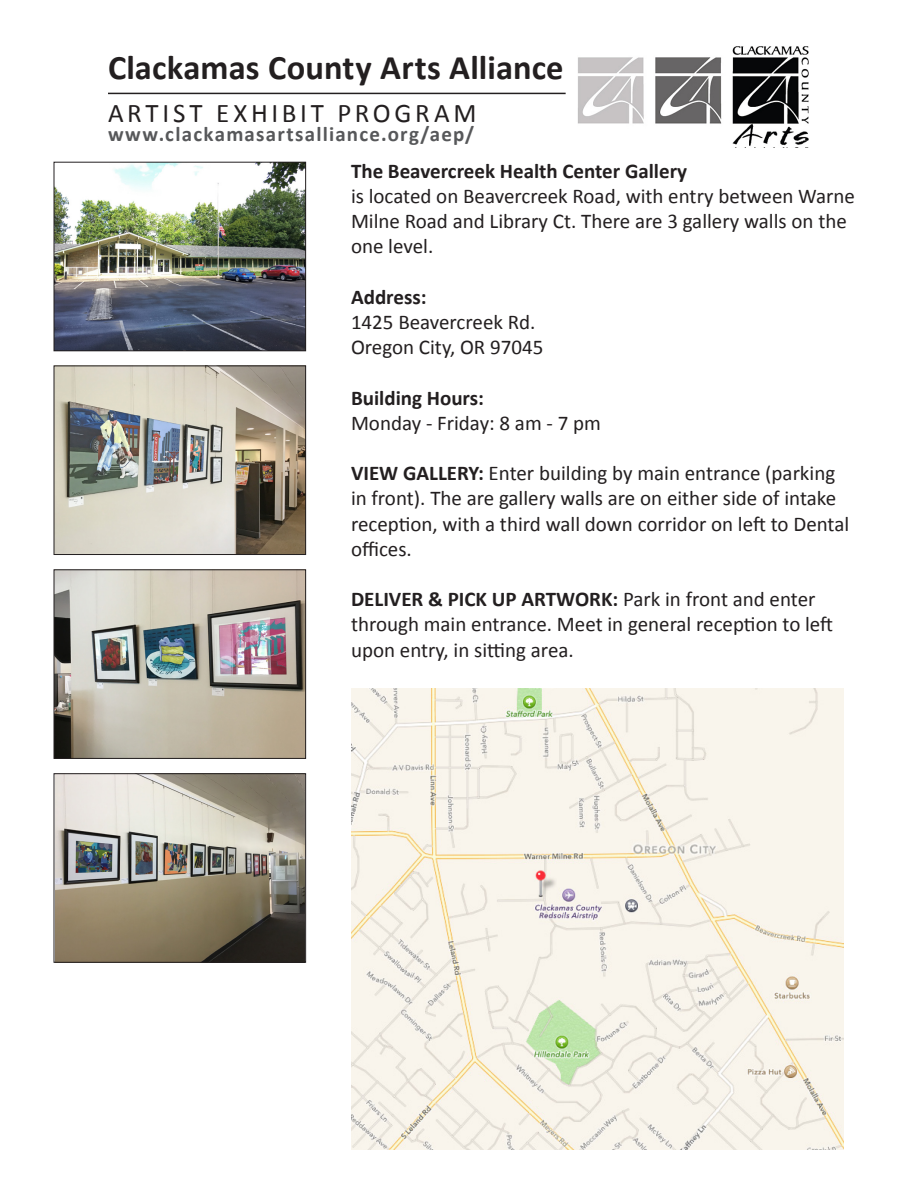
<style>
.page{position:relative;width:918px;height:1188px;background:#fff}
.page>*{position:absolute;margin:0;border:0;box-sizing:border-box;transform-origin:0 0}
.t1{font:700 34.5px "Calibri";letter-spacing:.005em;color:#231f20}
.t2{font:27px "Calibri";letter-spacing:.135em;color:#231f20}
.t3{font:21px/25.2px "Calibri";color:#231f20}
.t4{font:700 21px "Calibri";color:#231f20}
.t5{font:700 21px "Calibri";letter-spacing:.06em;color:#57585a}
.s1{font-weight:700}
</style>
<div class="page">
<hr style="left:108px;top:93px;width:458px;height:1px;background:#231f20">
<img style="left:577px;top:46px;width:232px;height:100px">
<img style="left:56px;top:164px;width:248px;height:185px">
<div style="left:54px;top:162px;width:252px;height:189px;border:1px solid #231f20"></div>
<img style="left:56px;top:368px;width:248px;height:185px">
<div style="left:54px;top:366px;width:252px;height:189px;border:1px solid #231f20"></div>
<img style="left:56px;top:571px;width:248px;height:186px">
<div style="left:54px;top:569px;width:252px;height:190px;border:1px solid #231f20"></div>
<img style="left:56px;top:775px;width:248px;height:186px">
<div style="left:54px;top:773px;width:252px;height:190px;border:1px solid #231f20"></div>
<img style="left:351px;top:688px;width:492px;height:462px">
<p class="t1" style="left:108px;top:46px;width:457px">Clackamas County Arts Alliance</p>
<p class="t2" style="left:108px;top:97px;width:370px">ARTIST EXHIBIT PROGRAM</p>
<p class="t5" style="left:108px;top:121px;width:368px">www.clackamasartsalliance.org/aep/</p>
<p class="t4" style="left:351px;top:158px;width:338px">The Beavercreek Health Center Gallery</p>
<p class="t3" style="left:351px;top:182px;width:506px">is located on Beavercreek Road, with entry between Warne<br>Milne Road and Library Ct. There are 3 gallery walls on the one level.</p>
<p class="t4" style="left:351px;top:284px;width:77px">Address:</p>
<p class="t3" style="left:351px;top:308px;width:186px">1425 Beavercreek Rd.</p>
<p class="t3" style="left:351px;top:334px;width:194px">Oregon City, OR 97045</p>
<p class="t4" style="left:351px;top:385px;width:134px">Building Hours:</p>
<p class="t3" style="left:351px;top:409px;width:251px">Monday - Friday: 8 am - 7 pm</p>
<p class="t3" style="left:351px;top:460px;width:500px"><span class="s1">VIEW GALLERY:</span> Enter building by main entrance (parking in front). The are gallery walls are on either side of intake reception, with a third wall down corridor on left to Dental offices.</p>
<p class="t3" style="left:351px;top:586px;width:484px"><span class="s1">DELIVER &amp; PICK UP ARTWORK:</span> Park in front and enter through main entrance. Meet in general reception to left upon entry, in sitting area.</p>
</div>
